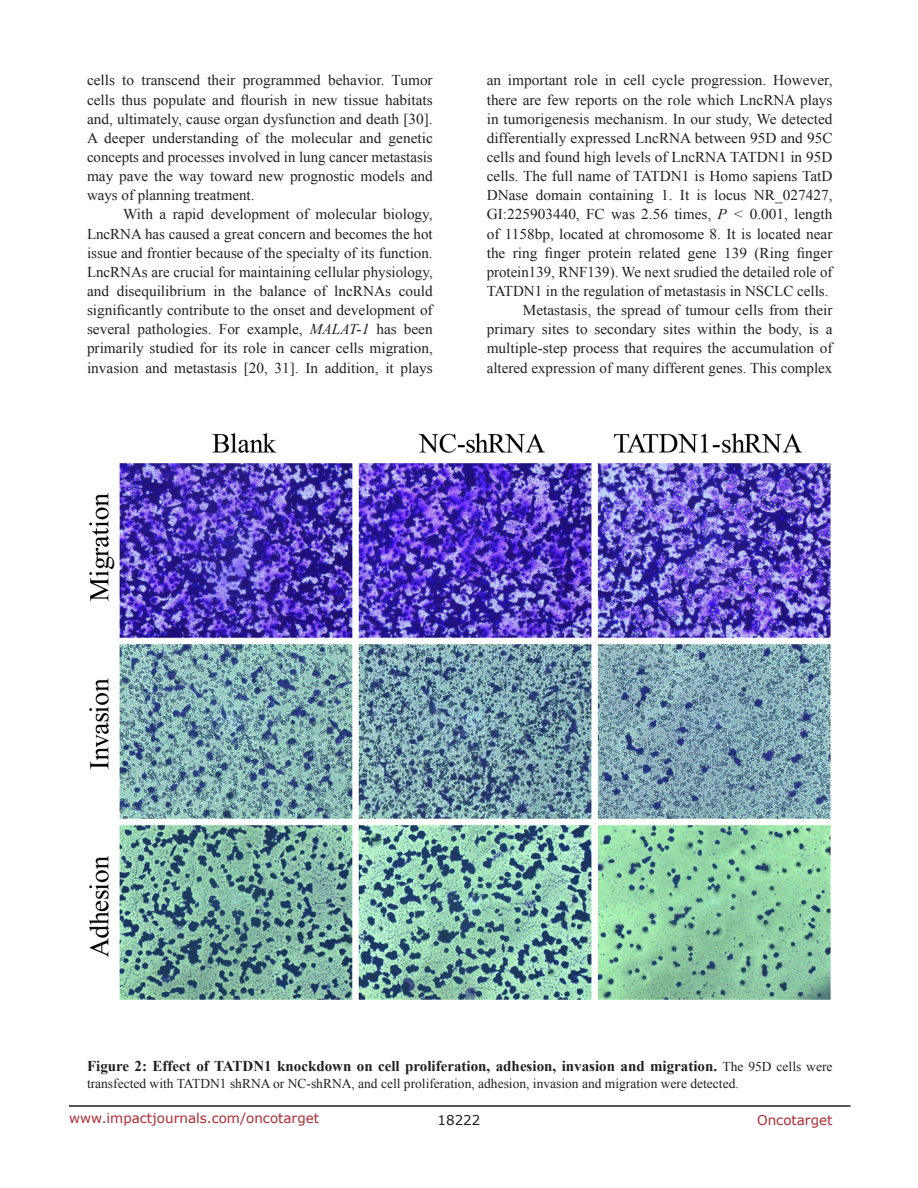
<style>
.page{position:relative;width:918px;height:1188px;background:#fff}
.page>*{position:absolute;margin:0;border:0;box-sizing:border-box;transform-origin:0 0}
.BodyText{font:15px/19.2px "Times New Roman";color:#221f22;text-align:justify}
.FigureText{font:700 15px "Times New Roman";color:#221f22}
.FigureText-2{font:13.5px "Times New Roman";color:#221f22}
.t1{font:13.5px "Verdana";color:#ac2b31}
.t2{font:13.5px "Verdana";color:#221f22}
.s1{font-style:italic}
.s2{font-weight:400;font-size:13.5px}
</style>
<div class="page">
<hr style="left:69px;top:1105px;width:781px;height:2px;background:#231f20">
<img style="left:89px;top:433px;width:741px;height:566px">
<p class="BodyText" style="left:87px;top:71px;width:347px">cells to transcend their programmed behavior. Tumor cells thus populate and flourish in new tissue habitats and, ultimately, cause organ dysfunction and death [30].<br>A deeper understanding of the molecular and genetic concepts and processes involved in lung cancer metastasis may pave the way toward new prognostic models and ways of planning treatment.</p>
<p class="BodyText" style="left:87px;top:205px;width:347px;text-indent:36px">With a rapid development of molecular biology, LncRNA has caused a great concern and becomes the hot issue and frontier because of the specialty of its function.<br>LncRNAs are crucial for maintaining cellular physiology, and disequilibrium in the balance of lncRNAs could significantly contribute to the onset and development of several pathologies. For example, <span class="s1">MALAT-1</span> has been primarily studied for its role in cancer cells migration, invasion and metastasis [20, 31]. In addition, it plays</p>
<p class="BodyText" style="left:487px;top:71px;width:347px">an important role in cell cycle progression. However, there are few reports on the role which LncRNA plays in tumorigenesis mechanism. In our study, We detected differentially expressed LncRNA between 95D and 95C cells and found high levels of LncRNA TATDN1 in 95D cells. The full name of TATDN1 is Homo sapiens TatD DNase domain containing 1. It is locus NR_027427, GI:225903440, FC was 2.56 times, <span class="s1">P &lt;</span> 0.001, length of 1158bp, located at chromosome 8. It is located near the ring finger protein related gene 139 (Ring finger protein139, RNF139). We next srudied the detailed role of TATDN1 in the regulation of metastasis in NSCLC cells.</p>
<p class="BodyText" style="left:487px;top:300px;width:347px;text-indent:36px">Metastasis, the spread of tumour cells from their primary sites to secondary sites within the body, is a multiple-step process that requires the accumulation of altered expression of many different genes. This complex</p>
<p class="FigureText" style="left:87px;top:1056px;width:747px">Figure 2: Effect of TATDN1 knockdown on cell proliferation, adhesion, invasion and migration. <span class="s2">The 95D cells were</span></p>
<p class="FigureText-2" style="left:87px;top:1074px;width:653px">transfected with TATDN1 shRNA or NC-shRNA, and cell proliferation, adhesion, invasion and migration were detected.</p>
<p class="t1" style="left:69px;top:1109px;width:252px">www.impactjournals.com/oncotarget</p>
<p class="t2" style="left:438px;top:1111px;width:44px">18222</p>
<p class="t1" style="left:757px;top:1111px;width:77px">Oncotarget</p>
</div>
